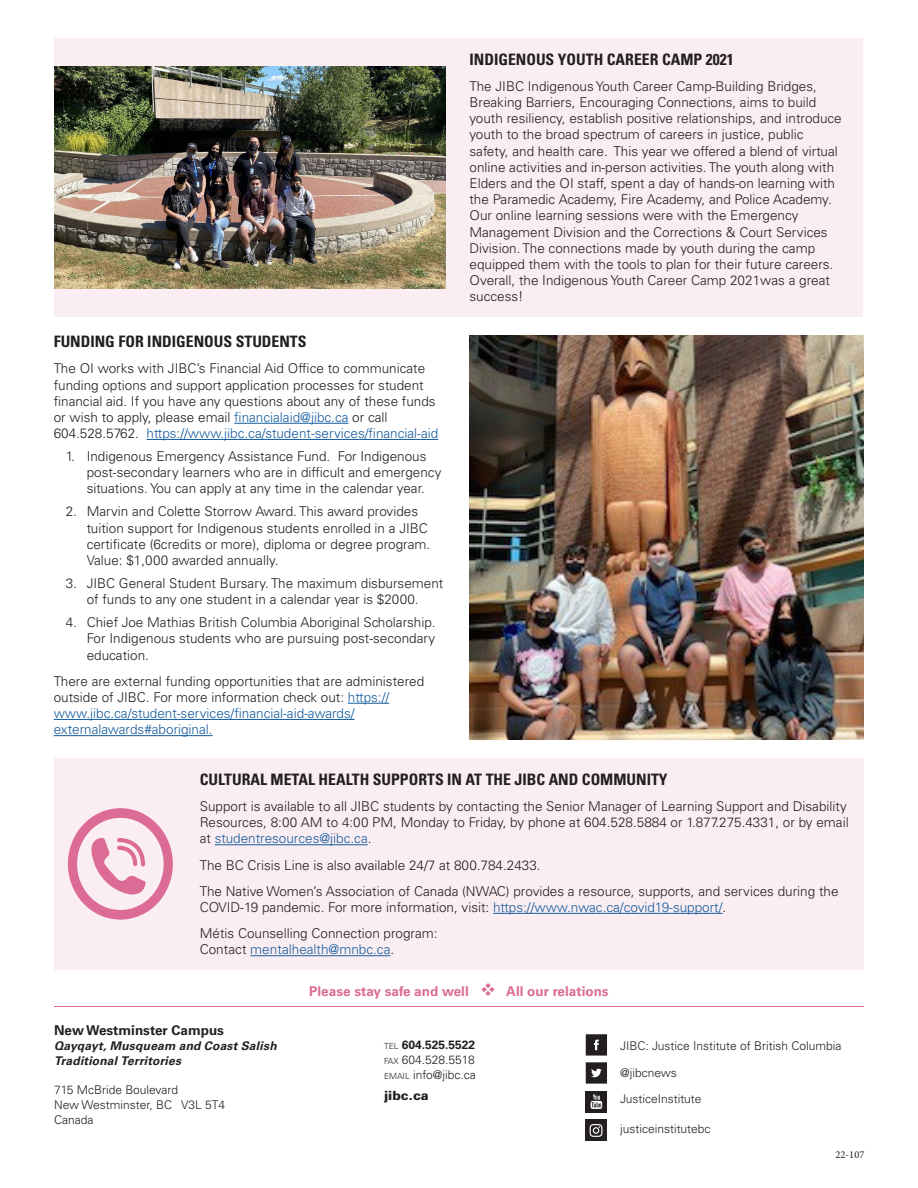
<style>
.page{position:relative;width:918px;height:1188px;background:#fff}
.page>*{position:absolute;margin:0;border:0;box-sizing:border-box;transform-origin:0 0}
.t1{font:700 condensed 15.75px "Univers LT Std";color:#231f20}
.t2{font:300 13.5px/16.2px "Univers LT Std";color:#231f20}
.t3{font:700 13.5px "Univers LT Std";color:#dc6b95}
.t4{font:700 13.5px "Univers LT Std";color:#231f20}
.t5{font:900 12.75px "Univers LT Std";color:#231f20}
.t6{font:300 12px/15px "Univers LT Std";color:#231f20}
.t7{font:italic 700 12px/15px "Univers LT Std";letter-spacing:.02em;color:#231f20}
.t8{font:700 12px "Univers LT Std";color:#231f20}
.t9{font:10.5px "Minion Pro";color:#231f20}
.s1{color:#175d9e}
.s2{font-weight:300;font-size:8.4px}
.s3{font-size:8.4px}
</style>
<div class="page">
<div style="left:55px;top:38px;width:808px;height:278px;background:#faeef2"></div>
<svg style="left:586px;top:1034px;width:21px;height:22px"></svg>
<svg style="left:586px;top:1062px;width:21px;height:22px"></svg>
<div style="left:586px;top:1091px;width:21px;height:21px;background:#231f20"></div>
<svg style="left:591px;top:1094px;width:11px;height:15px"></svg>
<div style="left:586px;top:1120px;width:21px;height:21px;background:#231f20"></div>
<svg style="left:590px;top:1124px;width:12px;height:13px"></svg>
<hr style="left:54px;top:1006px;width:810px;height:1px;background:#dc6b95">
<img style="left:54px;top:66px;width:392px;height:222px">
<hr style="left:234px;top:423px;width:115px;height:1px;background:#175d9e">
<hr style="left:147px;top:439px;width:291px;height:1px;background:#175d9e">
<hr style="left:348px;top:703px;width:41px;height:1px;background:#175d9e">
<hr style="left:54px;top:719px;width:301px;height:1px;background:#175d9e">
<hr style="left:54px;top:735px;width:159px;height:1px;background:#175d9e">
<img style="left:470px;top:336px;width:394px;height:403px">
<div style="left:54px;top:758px;width:810px;height:212px;background:#faeef2"></div>
<svg style="left:68px;top:808px;width:105px;height:112px"></svg>
<hr style="left:215px;top:844px;width:153px;height:1px;background:#175d9e">
<hr style="left:493px;top:913px;width:230px;height:1px;background:#175d9e">
<hr style="left:250px;top:955px;width:140px;height:1px;background:#175d9e">
<p class="t1" style="left:470px;top:49px;width:266px">INDIGENOUS YOUTH CAREER CAMP 2021</p>
<p class="t2" style="left:470px;top:78px;width:374px">The JIBC Indigenous Youth Career Camp-Building Bridges, Breaking Barriers, Encouraging Connections, aims to build youth resiliency, establish positive relationships, and introduce youth to the broad spectrum of careers in justice, public safety, and health care. This year we offered a blend of virtual online activities and in-person activities. The youth along with Elders and the OI staff, spent a day of hands-on learning with the Paramedic Academy, Fire Academy, and Police Academy.<br>Our online learning sessions were with the Emergency Management Division and the Corrections &amp; Court Services Division. The connections made by youth during the camp equipped them with the tools to plan for their future careers.<br>Overall, the Indigenous Youth Career Camp 2021was a great success!</p>
<p class="t1" style="left:54px;top:332px;width:254px">FUNDING FOR INDIGENOUS STUDENTS</p>
<p class="t2" style="left:54px;top:360px;width:386px">The OI works with JIBC’s Financial Aid Office to communicate funding options and support application processes for student financial aid. If you have any questions about any of these funds or wish to apply, please email <span class="s1">financialaid@jibc.ca</span> or call 604.528.5762. <span class="s1">https://www.jibc.ca/student-services/financial-aid</span></p>
<p class="t2" style="left:87px;top:448px;width:356px;text-indent:-21px">1. Indigenous Emergency Assistance Fund. For Indigenous post-secondary learners who are in difficult and emergency situations. You can apply at any time in the calendar year.</p>
<p class="t2" style="left:87px;top:504px;width:345px;text-indent:-21px">2. Marvin and Colette Storrow Award. This award provides tuition support for Indigenous students enrolled in a JIBC certificate (6credits or more), diploma or degree program.<br>Value: $1,000 awarded annually.</p>
<p class="t2" style="left:66px;top:575px;width:379px;text-align:center">3. JIBC General Student Bursary. The maximum disbursement of funds to any one student in a calendar year is $2000.</p>
<p class="t2" style="left:87px;top:614px;width:351px;text-align:justify;text-indent:-21px">4. Chief Joe Mathias British Columbia Aboriginal Scholarship.<br>For Indigenous students who are pursuing post-secondary education.</p>
<p class="t2" style="left:54px;top:673px;width:372px">There are external funding opportunities that are administered outside of JIBC. For more information check out: <span class="s1">https:// www.jibc.ca/student-services/financial-aid-awards/ externalawards#aboriginal.</span></p>
<p class="t1" style="left:200px;top:770px;width:469px">CULTURAL METAL HEALTH SUPPORTS IN AT THE JIBC AND COMMUNITY</p>
<p class="t2" style="left:200px;top:798px;width:650px">Support is available to all JIBC students by contacting the Senior Manager of Learning Support and Disability<br>Resources, 8:00 AM to 4:00 PM, Monday to Friday, by phone at 604.528.5884 or 1.877.275.4331, or by email at <span class="s1">studentresources@jibc.ca</span>.</p>
<p class="t2" style="left:200px;top:857px;width:342px">The BC Crisis Line is also available 24/7 at 800.784.2433.</p>
<p class="t2" style="left:200px;top:883px;width:640px">The Native Women’s Association of Canada (NWAC) provides a resource, supports, and services during the<br>COVID-19 pandemic. For more information, visit: <span class="s1">https://www.nwac.ca/covid19-support/</span>.</p>
<p class="t2" style="left:200px;top:925px;width:239px">Métis Counselling Connection program:<br>Contact <span class="s1">mentalhealth@mnbc.ca</span>.</p>
<p class="t4" style="left:54px;top:1023px;width:172px">New Westminster Campus</p>
<p class="t7" style="left:54px;top:1039px;width:224px">Qayqayt, Musqueam and Coast Salish<br>Traditional Territories</p>
<p class="t6" style="left:54px;top:1082px;width:173px">715 McBride Boulevard<br>New Westminster, BC V3L 5T4<br>Canada</p>
<p class="t3" style="left:309px;top:983px;width:301px">Please stay safe and well ❖ All our relations</p>
<p class="t8" style="left:384px;top:1038px;width:93px"><span class="s2">TEL</span> 604.525.5522</p>
<p class="t6" style="left:384px;top:1053px;width:92px"><span class="s3">FAX</span> 604.528.5518</p>
<p class="t6" style="left:384px;top:1068px;width:93px"><span class="s3">EMAIL</span> info@jibc.ca</p>
<p class="t5" style="left:384px;top:1088px;width:46px">jibc.ca</p>
<p class="t6" style="left:620px;top:1038px;width:223px">JIBC: Justice Institute of British Columbia</p>
<p class="t6" style="left:620px;top:1065px;width:58px">@jibcnews</p>
<p class="t6" style="left:620px;top:1091px;width:83px">JusticeInstitute</p>
<p class="t6" style="left:620px;top:1121px;width:92px">justiceinstitutebc</p>
<p class="t9" style="left:836px;top:1147px;width:30px">22-107</p>
</div>
